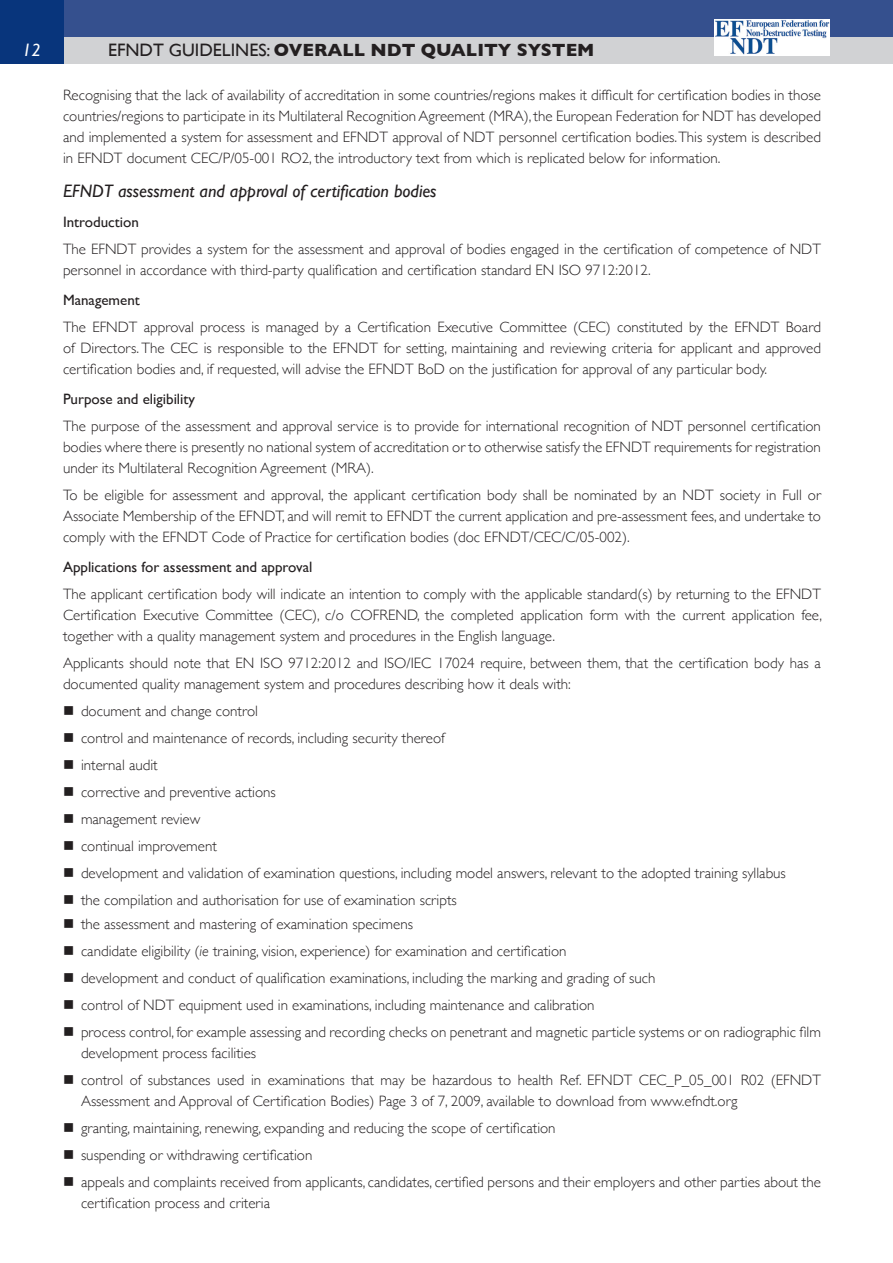
<style>
.page{position:relative;width:893px;height:1263px;background:#fff}
.page>*{position:absolute;margin:0;border:0;box-sizing:border-box;transform-origin:0 0}
.Heading_3{font:italic 18px "Gill Sans";color:#231f20}
.t1{font:700 18px "Gill Sans";color:#231f20}
.t2{font:italic 18px "Gill Sans";color:#fff}
.Body_text{font:300 15px/21px "Gill Sans";color:#231f20;text-align:justify}
.Heading_4{font:15px "Gill Sans";color:#231f20}
.s1{font-weight:400}
.s2{font-style:italic}
</style>
<div class="page">
<div style="left:0;top:36px;width:893px;height:27px;background:#d1d2d4"></div>
<div style="left:0;top:0;width:893px;height:36px;background:#35508e"></div>
<div style="left:0;top:0;width:63px;height:63px;background:#08357c"></div>
<img style="left:715px;top:20px;width:115px;height:36px">
<p class="t2" style="left:22px;top:39px;width:20px">12</p>
<p class="t1" style="left:108px;top:35px;width:488px"><span class="s1">EFNDT GUIDELINES:</span> OVERALL NDT QUALITY SYSTEM</p>
<p class="Body_text" style="left:63px;top:84px;width:759px">Recognising that the lack of availability of accreditation in some countries/regions makes it difficult for certification bodies in those countries/regions to participate in its Multilateral Recognition Agreement (MRA), the European Federation for NDT has developed and implemented a system for assessment and EFNDT approval of NDT personnel certification bodies. This system is described in EFNDT document CEC/P/05-001 RO2, the introductory text from which is replicated below for information.</p>
<p class="Heading_3" style="left:63px;top:181px;width:375px">EFNDT assessment and approval of certification bodies</p>
<p class="Heading_4" style="left:63px;top:213px;width:77px">Introduction</p>
<p class="Body_text" style="left:63px;top:238px;width:759px">The EFNDT provides a system for the assessment and approval of bodies engaged in the certification of competence of NDT personnel in accordance with third-party qualification and certification standard EN ISO 9712:2012.</p>
<p class="Heading_4" style="left:63px;top:291px;width:78px">Management</p>
<p class="Body_text" style="left:63px;top:316px;width:759px">The EFNDT approval process is managed by a Certification Executive Committee (CEC) constituted by the EFNDT Board of Directors. The CEC is responsible to the EFNDT for setting, maintaining and reviewing criteria for applicant and approved certification bodies and, if requested, will advise the EFNDT BoD on the justification for approval of any particular body.</p>
<p class="Heading_4" style="left:63px;top:390px;width:134px">Purpose and eligibility</p>
<p class="Body_text" style="left:63px;top:415px;width:759px">The purpose of the assessment and approval service is to provide for international recognition of NDT personnel certification bodies where there is presently no national system of accreditation or to otherwise satisfy the EFNDT requirements for registration under its Multilateral Recognition Agreement (MRA).</p>
<p class="Body_text" style="left:63px;top:484px;width:759px">To be eligible for assessment and approval, the applicant certification body shall be nominated by an NDT society in Full or Associate Membership of the EFNDT, and will remit to EFNDT the current application and pre-assessment fees, and undertake to comply with the EFNDT Code of Practice for certification bodies (doc EFNDT/CEC/C/05-002).</p>
<p class="Heading_4" style="left:63px;top:558px;width:251px">Applications for assessment and approval</p>
<p class="Body_text" style="left:63px;top:583px;width:761px">The applicant certification body will indicate an intention to comply with the applicable standard(s) by returning to the EFNDT Certification Executive Committee (CEC), c/o COFREND, the completed application form with the current application fee, together with a quality management system and procedures in the English language.</p>
<p class="Body_text" style="left:63px;top:652px;width:759px">Applicants should note that EN ISO 9712:2012 and ISO/IEC 17024 require, between them, that the certification body has a documented quality management system and procedures describing how it deals with:</p>
<p class="Body_text" style="left:63px;top:700px;width:197px">■ document and change control</p>
<p class="Body_text" style="left:63px;top:727px;width:383px">■ control and maintenance of records, including security thereof</p>
<p class="Body_text" style="left:63px;top:754px;width:96px">■ internal audit</p>
<p class="Body_text" style="left:63px;top:781px;width:214px">■ corrective and preventive actions</p>
<p class="Body_text" style="left:63px;top:808px;width:139px">■ management review</p>
<p class="Body_text" style="left:63px;top:835px;width:155px">■ continual improvement</p>
<p class="Body_text" style="left:63px;top:862px;width:724px">■ development and validation of examination questions, including model answers, relevant to the adopted training syllabus</p>
<p class="Body_text" style="left:63px;top:889px;width:395px">■ the compilation and authorisation for use of examination scripts</p>
<p class="Body_text" style="left:63px;top:913px;width:351px">■ the assessment and mastering of examination specimens</p>
<p class="Body_text" style="left:63px;top:940px;width:505px">■ candidate eligibility (<span class="s2">ie</span> training, vision, experience) for examination and certification</p>
<p class="Body_text" style="left:63px;top:967px;width:594px">■ development and conduct of qualification examinations, including the marking and grading of such</p>
<p class="Body_text" style="left:63px;top:994px;width:533px">■ control of NDT equipment used in examinations, including maintenance and calibration</p>
<p class="Body_text" style="left:81px;top:1021px;width:741px;text-indent:-18px">■ process control, for example assessing and recording checks on penetrant and magnetic particle systems or on radiographic film development process facilities</p>
<p class="Body_text" style="left:81px;top:1069px;width:741px;text-indent:-18px">■ control of substances used in examinations that may be hazardous to health Ref. EFNDT CEC_P_05_001 R02 (EFNDT<br>Assessment and Approval of Certification Bodies) Page 3 of 7, 2009, available to download from www.efndt.org</p>
<p class="Body_text" style="left:63px;top:1117px;width:494px">■ granting, maintaining, renewing, expanding and reducing the scope of certification</p>
<p class="Body_text" style="left:63px;top:1144px;width:251px">■ suspending or withdrawing certification</p>
<p class="Body_text" style="left:81px;top:1171px;width:741px;text-indent:-18px">■ appeals and complaints received from applicants, candidates, certified persons and their employers and other parties about the certification process and criteria</p>
</div>
